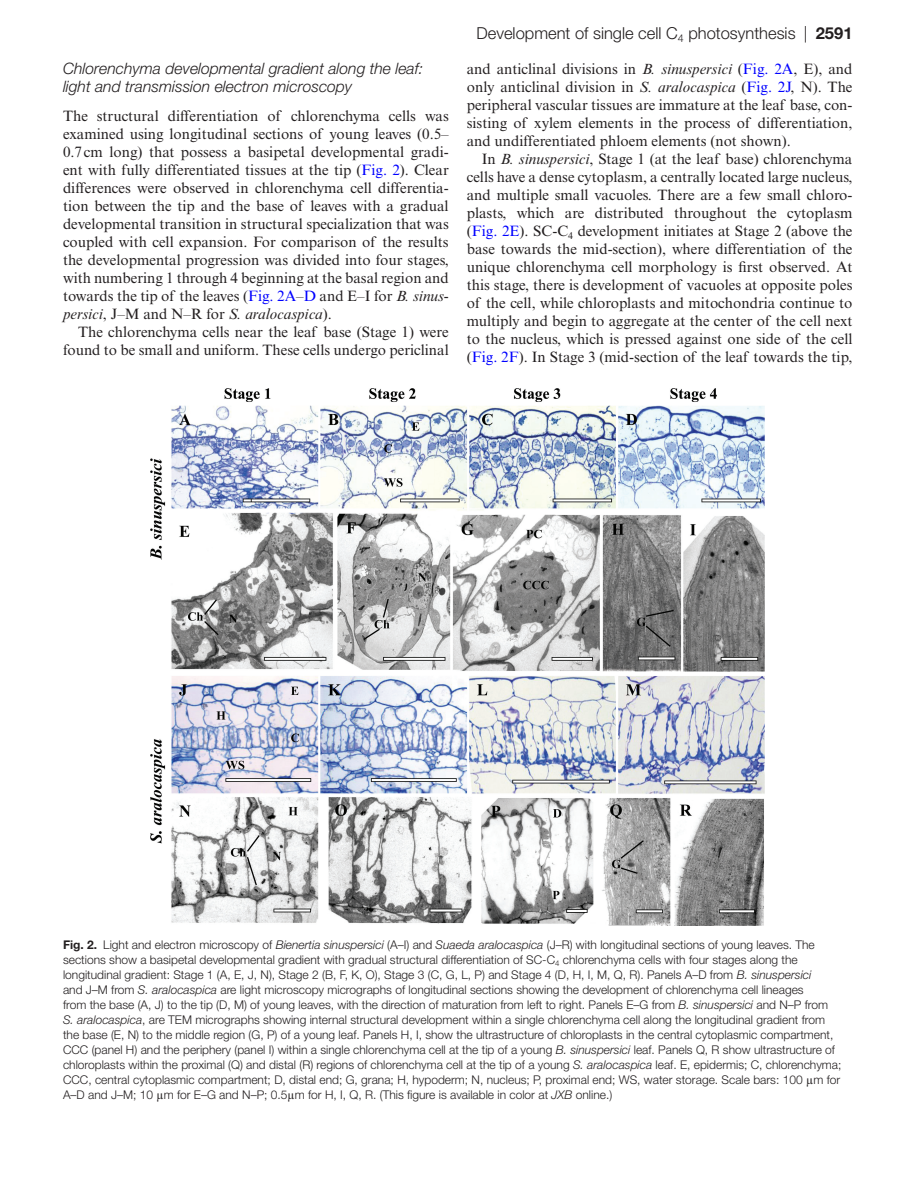
<style>
.page{position:relative;width:919px;height:1187px;background:#fff}
.page>*{position:absolute;margin:0;border:0;box-sizing:border-box;transform-origin:0 0}
.t1{font:300 16.5px "Helvetica Neue LT Std";color:#231f20}
.t2{font:italic 300 15.75px/18px "Helvetica Neue LT Std";color:#231f20}
.t3{font:15px/18px "Times New Roman MT Std";color:#231f20;text-align:justify}
.t4{font:300 12px/15px "Helvetica Neue LT Std";color:#231f20}
.s1{color:#00f}
.s2{font-style:italic}
.s3{font-weight:700}
.s4{font-family:"Gandhari Unicode";font-weight:400}
</style>
<div class="page">
<img style="left:151px;top:389px;width:613px;height:536px">
<p class="t2" style="left:63px;top:59px;width:362px">Chlorenchyma developmental gradient along the leaf: light and transmission electron microscopy</p>
<p class="t3" style="left:63px;top:107px;width:387px">The structural differentiation of chlorenchyma cells was examined using longitudinal sections of young leaves (0.5– 0.7 cm long) that possess a basipetal developmental gradi&shy;ent with fully differentiated tissues at the tip (<span class="s1">Fig. 2</span>). Clear differences were observed in chlorenchyma cell differentia&shy;tion between the tip and the base of leaves with a gradual developmental transition in structural specialization that was coupled with cell expansion. For comparison of the results the developmental progression was divided into four stages, with numbering 1 through 4 beginning at the basal region and towards the tip of the leaves (<span class="s1">Fig. 2A</span>–<span class="s1">D</span> and E–I for <span class="s2">B. sinus&shy;persici</span>, J–M and N–R for <span class="s2">S. aralocaspica</span>).</p>
<p class="t3" style="left:63px;top:323px;width:387px;text-align:right">The chlorenchyma cells near the leaf base (Stage 1) were found to be small and uniform. These cells undergo periclinal</p>
<p class="t1" style="left:476px;top:23px;width:377px">Development of single cell C<sub>4</sub> photosynthesis | <span class="s3">2591</span></p>
<p class="t3" style="left:466px;top:60px;width:387px">and anticlinal divisions in <span class="s2">B. sinuspersici</span> (<span class="s1">Fig. 2A</span>, E), and only anticlinal division in <span class="s2">S. aralocaspica</span> (<span class="s1">Fig. 2J</span>, N). The peripheral vascular tissues are immature at the leaf base, con&shy;sisting of xylem elements in the process of differentiation, and undifferentiated phloem elements (not shown).</p>
<p class="t3" style="left:466px;top:150px;width:387px;text-indent:15px">In <span class="s2">B. sinuspersici</span>, Stage 1 (at the leaf base) chlorenchyma cells have a dense cytoplasm, a centrally located large nucleus, and multiple small vacuoles. There are a few small chloro&shy;plasts, which are distributed throughout the cytoplasm (<span class="s1">Fig. 2E</span>). SC-C<sub>4</sub> development initiates at Stage 2 (above the base towards the mid-section), where differentiation of the unique chlorenchyma cell morphology is first observed. At this stage, there is development of vacuoles at opposite poles of the cell, while chloroplasts and mitochondria continue to multiply and begin to aggregate at the center of the cell next to the nucleus, which is pressed against one side of the cell (<span class="s1">Fig. 2F</span>). In Stage 3 (mid-section of the leaf towards the tip,</p>
<p class="t4" style="left:63px;top:936px;width:780px"><span class="s3">Fig. 2.</span> Light and electron microscopy of <span class="s2">Bienertia sinuspersici</span> (A–I) and <span class="s2">Suaeda aralocaspica</span> (J–R) with longitudinal sections of young leaves. The sections show a basipetal developmental gradient with gradual structural differentiation of SC-C<sub>4</sub> chlorenchyma cells with four stages along the longitudinal gradient: Stage 1 (A, E, J, N), Stage 2 (B, F, K, O), Stage 3 (C, G, L, P) and Stage 4 (D, H, I, M, Q, R). Panels A–D from <span class="s2">B. sinuspersici<br></span>and J–M from <span class="s2">S. aralocaspica</span> are light microscopy micrographs of longitudinal sections showing the development of chlorenchyma cell lineages<br>from the base (A, J) to the tip (D, M) of young leaves, with the direction of maturation from left to right. Panels E–G from <span class="s2">B. sinuspersici</span> and N–P from <span class="s2">S. aralocaspica</span>, are TEM micrographs showing internal structural development within a single chlorenchyma cell along the longitudinal gradient from the base (E, N) to the middle region (G, P) of a young leaf. Panels H, I, show the ultrastructure of chloroplasts in the central cytoplasmic compartment, CCC (panel H) and the periphery (panel I) within a single chlorenchyma cell at the tip of a young <span class="s2">B. sinuspersici</span> leaf. Panels Q, R show ultrastructure of chloroplasts within the proximal (Q) and distal (R) regions of chlorenchyma cell at the tip of a young <span class="s2">S. aralocaspica</span> leaf. E, epidermis; C, chlorenchyma; CCC, central cytoplasmic compartment; D, distal end; G, grana; H, hypoderm; N, nucleus; P, proximal end; WS, water storage. Scale bars: 100 <span class="s4">μ</span>m for A–D and J–M; 10 <span class="s4">μ</span>m for E–G and N–P; 0.5<span class="s4">μ</span>m for H, I, Q, R. (This figure is available in color at <span class="s2">JXB</span> online.)</p>
</div>
